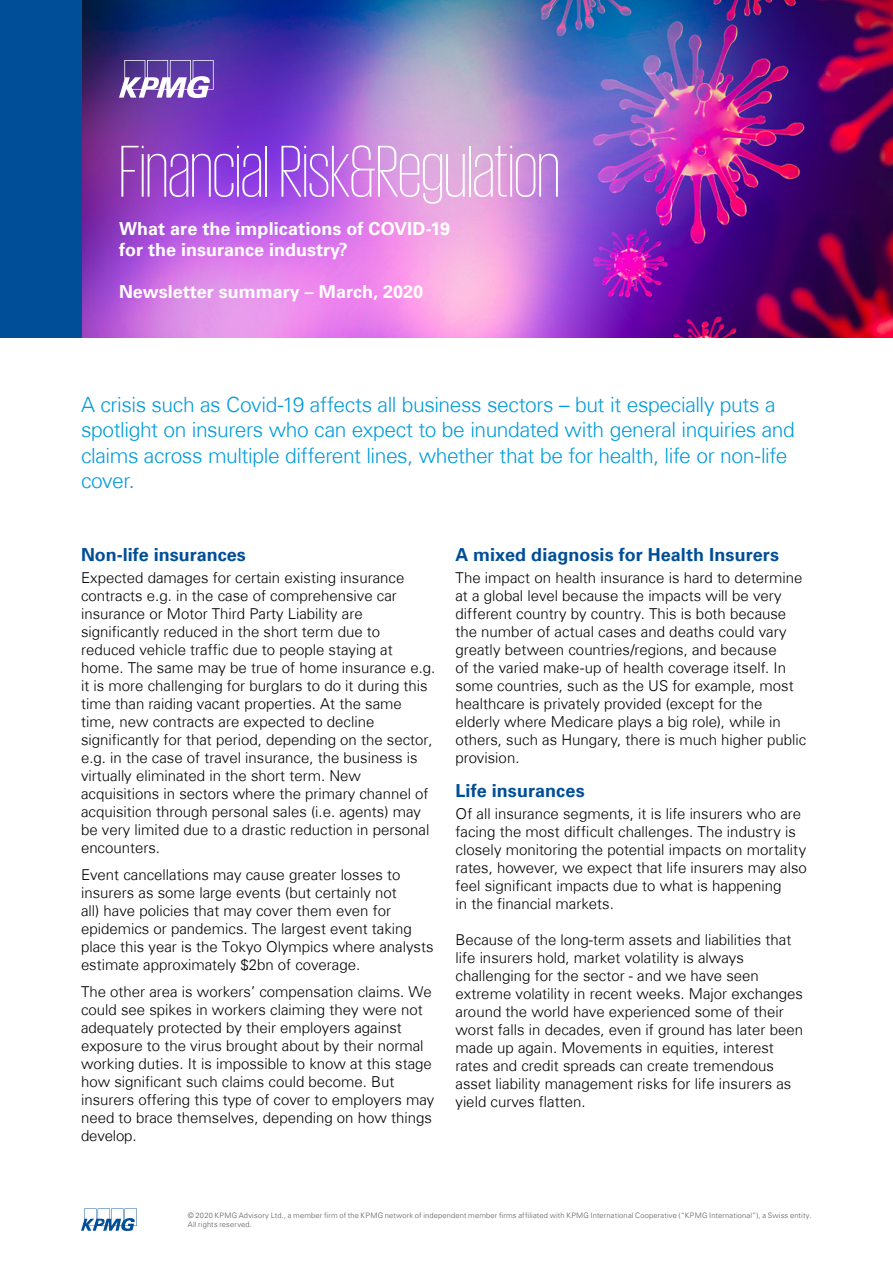
<style>
.page{position:relative;width:893px;height:1263px;background:#fff}
.page>*{position:absolute;margin:0;border:0;box-sizing:border-box;transform-origin:0 0}
.t1{font:200 75px "KPMG";letter-spacing:-.01em;color:#fff}
.t2{font:300 21px/25.5px "Universfor KPMG";letter-spacing:-.02em;color:#009cdc}
.t3{font:700 18px/21px "Universfor KPMG";color:#fff}
.t4{font:700 18px "Universfor KPMG";color:#004e98}
.t5{font:300 15px/18px "Universfor KPMG";color:#000}
.t6{font:300 7.5px/9px "Universfor KPMG";letter-spacing:.02em;color:#58595b}
</style>
<div class="page">
<img style="left:81px;top:0;width:812px;height:338px">
<svg style="left:119px;top:60px;width:95px;height:38px"></svg>
<div style="left:0;top:0;width:81px;height:338px;background:#004e98"></div>
<svg style="left:81px;top:1208px;width:56px;height:23px"></svg>
<h1 class="t1" style="left:119px;top:136px;width:442px">Financial Risk&amp;Regulation</h1>
<p class="t3" style="left:119px;top:218px;width:333px">What are the implications of COVID-19 for the insurance industry?</p>
<p class="t3" style="left:119px;top:281px;width:306px">Newsletter summary – March, 2020</p>
<p class="t2" style="left:81px;top:392px;width:715px">A crisis such as Covid-19 affects all business sectors – but it especially puts a spotlight on insurers who can expect to be inundated with general inquiries and claims across multiple different lines, whether that be for health, life or non-life cover.</p>
<p class="t4" style="left:81px;top:543px;width:166px">Non-life insurances</p>
<p class="t5" style="left:81px;top:568px;width:356px">Expected damages for certain existing insurance contracts e.g. in the case of comprehensive car insurance or Motor Third Party Liability are significantly reduced in the short term due to reduced vehicle traffic due to people staying at home. The same may be true of home insurance e.g. it is more challenging for burglars to do it during this time than raiding vacant properties. At the same time, new contracts are expected to decline significantly for that period, depending on the sector, e.g. in the case of travel insurance, the business is virtually eliminated in the short term. New acquisitions in sectors where the primary channel of acquisition through personal sales (i.e. agents) may be very limited due to a drastic reduction in personal encounters.</p>
<p class="t5" style="left:81px;top:865px;width:354px">Event cancellations may cause greater losses to insurers as some large events (but certainly not<br>all) have policies that may cover them even for epidemics or pandemics. The largest event taking place this year is the Tokyo Olympics where analysts estimate approximately $2bn of coverage.</p>
<p class="t5" style="left:81px;top:982px;width:355px">The other area is workers’ compensation claims. We could see spikes in workers claiming they were not adequately protected by their employers against exposure to the virus brought about by their normal working duties. It is impossible to know at this stage how significant such claims could become. But insurers offering this type of cover to employers may need to brace themselves, depending on how things develop.</p>
<p class="t4" style="left:455px;top:543px;width:325px">A mixed diagnosis for Health Insurers</p>
<p class="t5" style="left:455px;top:568px;width:352px">The impact on health insurance is hard to determine at a global level because the impacts will be very different country by country. This is both because the number of actual cases and deaths could vary greatly between countries/regions, and because<br>of the varied make-up of health coverage itself. In some countries, such as the US for example, most healthcare is privately provided (except for the elderly where Medicare plays a big role), while in others, such as Hungary, there is much higher public provision.</p>
<p class="t4" style="left:455px;top:780px;width:131px">Life insurances</p>
<p class="t5" style="left:455px;top:805px;width:353px">Of all insurance segments, it is life insurers who are facing the most difficult challenges. The industry is closely monitoring the potential impacts on mortality rates, however, we expect that life insurers may also feel significant impacts due to what is happening<br>in the financial markets.</p>
<p class="t5" style="left:455px;top:931px;width:349px">Because of the long-term assets and liabilities that life insurers hold, market volatility is always challenging for the sector - and we have seen extreme volatility in recent weeks. Major exchanges around the world have experienced some of their worst falls in decades, even if ground has later been made up again. Movements in equities, interest rates and credit spreads can create tremendous asset liability management risks for life insurers as yield curves flatten.</p>
<p class="t6" style="left:188px;top:1211px;width:625px">© 2020 KPMG Advisory Ltd., a member firm of the KPMG network of independent member firms affiliated with KPMG International Cooperative (“KPMG International”), a Swiss entity.<br>All rights reserved.</p>
</div>
